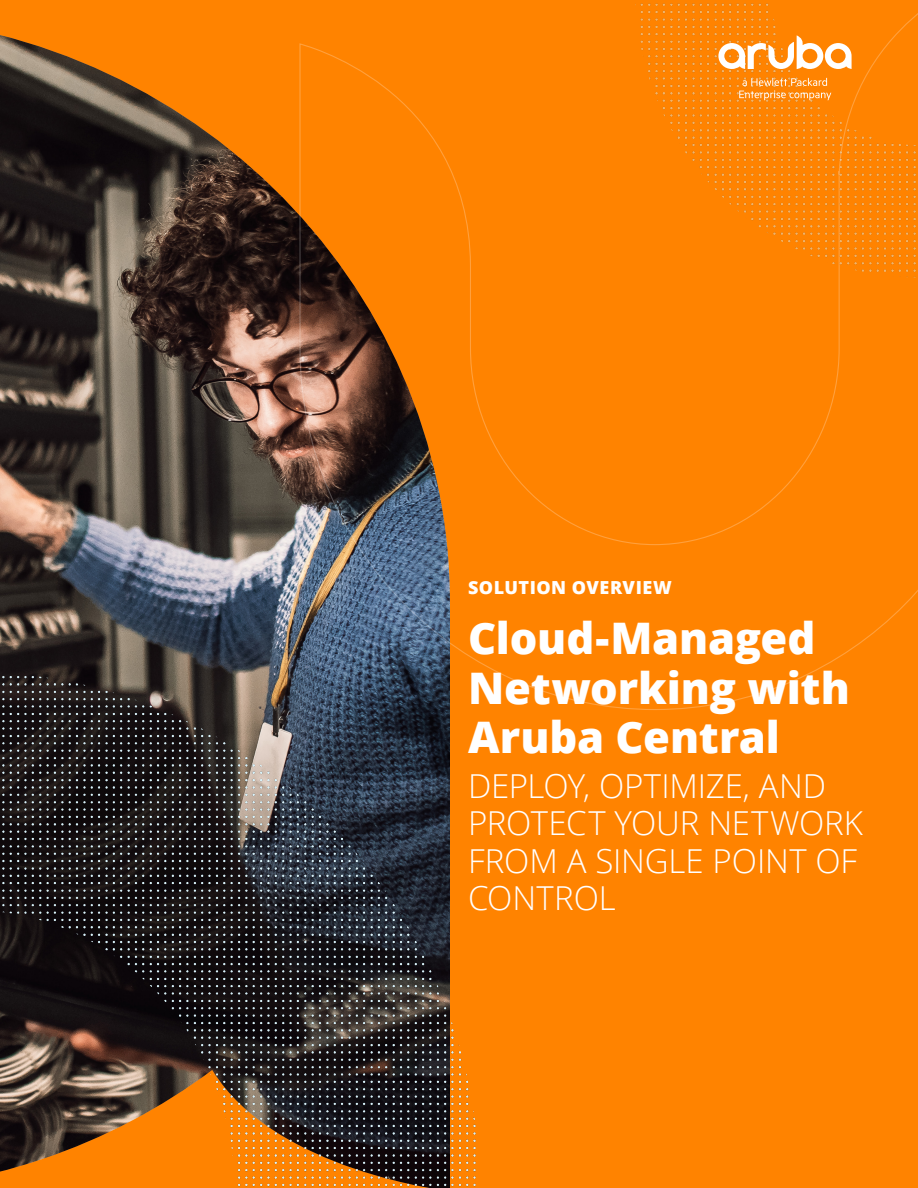
<style>
.page{position:relative;width:918px;height:1188px;background:#ff8300}
.page>*{position:absolute;margin:0;border:0;box-sizing:border-box;transform-origin:0 0}
.Title__Head_29_33_Wh{font:800 43.5px/49.5px "Open Sans";letter-spacing:-.005em;color:#fff}
.Title__Subhead_22_25{font:300 33px/37.5px "Open Sans";letter-spacing:-.005em;color:#fff}
.t1{font:800 18px "Open Sans";letter-spacing:.03em;color:#fff}
</style>
<div class="page">
<img style="left:0;top:35px;width:299px;height:637px">
<img style="left:0;top:672px;width:476px;height:516px">
<svg style="left:299px;top:43px;width:619px;height:668px"></svg>
<img style="left:635px;top:3px;width:283px;height:274px">
<svg style="left:718px;top:35px;width:134px;height:65px"></svg>
<p class="t1" style="left:468px;top:574px;width:205px">SOLUTION OVERVIEW</p>
<p class="Title__Head_29_33_Wh" style="left:468px;top:611px;width:384px">Cloud-Managed<br>Networking with<br>Aruba Central</p>
<p class="Title__Subhead_22_25" style="left:468px;top:766px;width:396px">DEPLOY, OPTIMIZE, AND<br>PROTECT YOUR NETWORK<br>FROM A SINGLE POINT OF<br>CONTROL</p>
</div>
